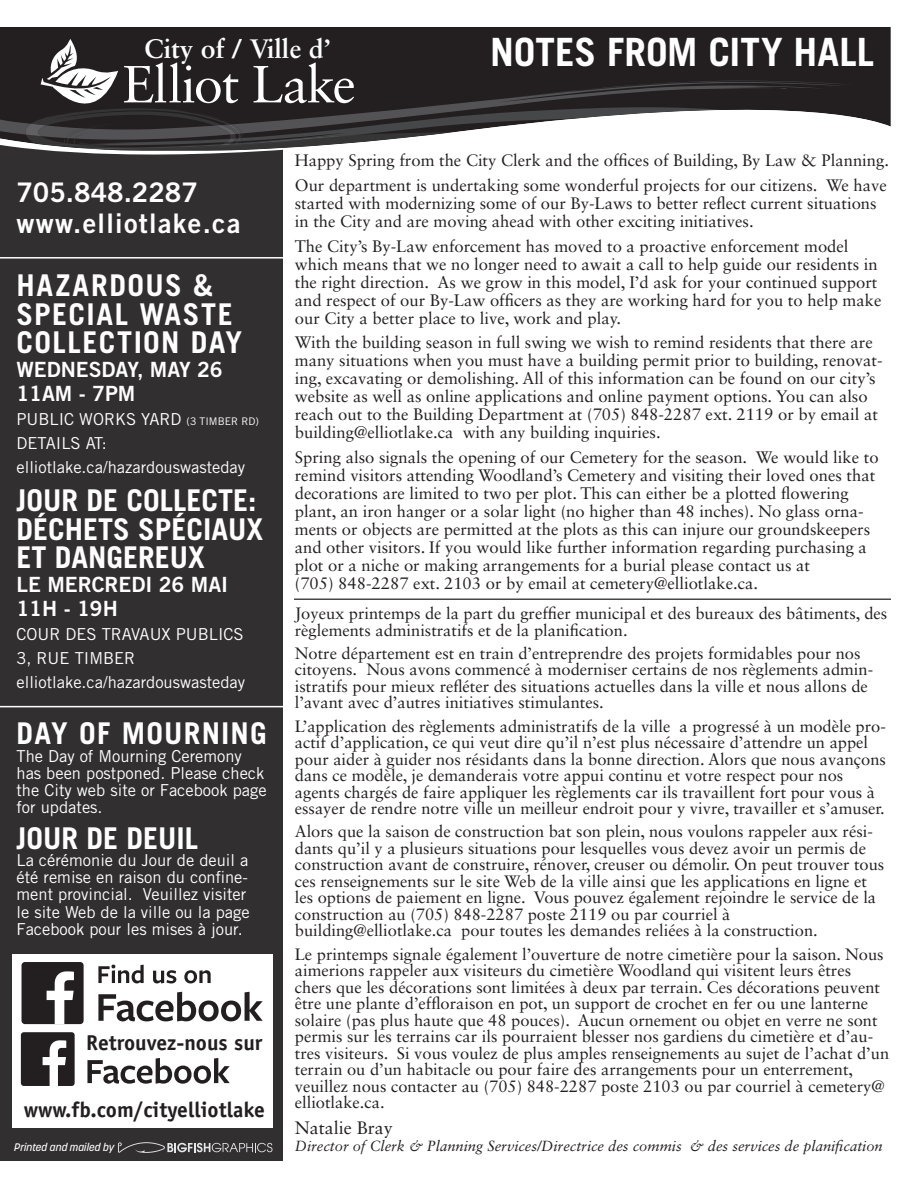
<style>
.page{position:relative;width:918px;height:1188px;background:#fff}
.page>*{position:absolute;margin:0;border:0;box-sizing:border-box;transform-origin:0 0}
.t1{font:700 39px "Trade Gothic LT Std";letter-spacing:.005em;color:#fff}
.t2{font:700 30px/28.5px "Trade Gothic LT Std";color:#fff}
.t3{font:700 30px/28.5px "Trade Gothic LT Std";letter-spacing:.05em;color:#fff}
.t4{font:700 30px "Trade Gothic LT Std";letter-spacing:.04em;color:#fff}
.t5{font:27px/30.8px "Trade Gothic LT Std Bd 2";letter-spacing:.05em;color:#fff}
.t6{font:700 26.7px "Sabon LT Std";color:#fff}
.t7{font:700 21.6px "Officina Sans Std";color:#231f20}
.t8{font:21px/24px "Trade Gothic LT Std Bd 2";color:#fff}
.t9{font:18px "Sabon LT Std";color:#231f20}
.t10{font:16.65px/18px "Sabon LT Std";color:#231f20}
.t11{font:16.5px/16.5px "Sabon LT Std";color:#231f20}
.t12{font:16.5px/17.2px "Trade Gothic LT Std";color:#fff}
.t13{font:italic 14.7px "Sabon LT Std";color:#231f20}
.t14{font:italic 500 10.95px "Korolev";color:#fff}
.s1{font-size:10.5px}
</style>
<div class="page">
<div style="left:0;top:104px;width:283px;height:1057px;background:#312f30"></div>
<svg style="left:118px;top:1142px;width:155px;height:11px"></svg>
<hr style="left:294px;top:598px;width:597px;height:2px;background:#464748">
<svg style="left:54px;top:151px;width:209px;height:4px"></svg>
<svg style="left:0;top:27px;width:891px;height:122px;background:#3a3637"></svg>
<svg style="left:0;top:81px;width:855px;height:59px;fill:#282426"></svg>
<svg style="left:775px;top:88px;width:49px;height:1px"></svg>
<svg style="left:25px;top:39px;width:698px;height:112px"></svg>
<svg style="left:0;top:257px;width:283px;height:450px"></svg>
<div style="left:12px;top:954px;width:261px;height:174px;background:#fff"></div>
<svg style="left:98px;top:965px;width:46px;height:18px"></svg>
<svg style="left:153px;top:970px;width:23px;height:13px"></svg>
<svg style="left:184px;top:970px;width:27px;height:13px"></svg>
<svg style="left:98px;top:992px;width:165px;height:30px"></svg>
<div style="left:22px;top:962px;width:62px;height:62px;background:#231f20;border-radius:3px"></div>
<svg style="left:47px;top:971px;width:27px;height:53px"></svg>
<svg style="left:87px;top:1058px;width:143px;height:26px"></svg>
<div style="left:21px;top:1032px;width:54px;height:54px;background:#231f20;border-radius:3px"></div>
<svg style="left:43px;top:1040px;width:23px;height:46px"></svg>
<h3 class="t6" style="left:144px;top:32px;width:188px">City of / Ville d’</h3>
<h1 class="t1" style="left:490px;top:28px;width:385px">NOTES FROM CITY HALL</h1>
<h3 class="t5" style="left:16px;top:176px;width:226px">705.848.2287 www.elliotlake.ca</h3>
<h2 class="t3" style="left:16px;top:271px;width:227px">HAZARDOUS &amp;<br>SPECIAL WASTE<br>COLLECTION DAY</h2>
<p class="t8" style="left:16px;top:357px;width:208px">WEDNESDAY, MAY 26<br>11AM - 7PM</p>
<p class="t12" style="left:16px;top:407px;width:244px;line-height:24px">PUBLIC WORKS YARD <span class="s1">(3 TIMBER RD)<br></span>DETAILS AT: elliotlake.ca/hazardouswasteday</p>
<h2 class="t2" style="left:16px;top:486px;width:248px">JOUR DE COLLECTE:<br>DÉCHETS SPÉCIAUX<br>ET DANGEREUX</h2>
<p class="t8" style="left:16px;top:573px;width:213px">LE MERCREDI 26 MAI<br>11H - 19H</p>
<p class="t12" style="left:16px;top:622px;width:230px;line-height:24px">COUR DES TRAVAUX PUBLICS<br>3, RUE TIMBER elliotlake.ca/hazardouswasteday</p>
<h2 class="t4" style="left:16px;top:715px;width:252px">DAY OF MOURNING</h2>
<p class="t12" style="left:16px;top:747px;width:252px">The Day of Mourning Ceremony has been postponed. Please check the City web site or Facebook page for updates.</p>
<h2 class="t2" style="left:16px;top:823px;width:183px">JOUR DE DEUIL</h2>
<p class="t12" style="left:16px;top:851px;width:235px">La cérémonie du Jour de deuil a été remise en raison du confine&shy;ment provincial. Veuillez visiter le site Web de la ville ou la page<br>Facebook pour les mises à jour.</p>
<h3 class="t7" style="left:86px;top:1030px;width:178px">Retrouvez-nous sur</h3>
<h3 class="t7" style="left:24px;top:1096px;width:243px">www.fb.com/cityelliotlake</h3>
<p class="t14" style="left:14px;top:1140px;width:102px">Printed and mailed by</p>
<p class="t10" style="left:295px;top:148px;width:596px;line-height:24.8px">Happy Spring from the City Clerk and the offices of Building, By Law &amp; Planning.<br>Our department is undertaking some wonderful projects for our citizens. We have</p>
<p class="t10" style="left:295px;top:194px;width:583px">started with modernizing some of our By-Laws to better reflect current situations in the City and are moving ahead with other exciting initiatives.</p>
<p class="t10" style="left:295px;top:237px;width:588px">The City’s By-Law enforcement has moved to a proactive enforcement model which means that we no longer need to await a call to help guide our residents in the right direction. As we grow in this model, I’d ask for your continued support and respect of our By-Law officers as they are working hard for you to help make our City a better place to live, work and play.</p>
<p class="t10" style="left:295px;top:333px;width:589px">With the building season in full swing we wish to remind residents that there are many situations when you must have a building permit prior to building, renovat&shy;ing, excavating or demolishing. All of this information can be found on our city’s website as well as online applications and online payment options. You can also reach out to the Building Department at (705) 848-2287 ext. 2119 or by email at building@elliotlake.ca with any building inquiries.</p>
<p class="t10" style="left:295px;top:448px;width:585px">Spring also signals the opening of our Cemetery for the season. We would like to remind visitors attending Woodland’s Cemetery and visiting their loved ones that decorations are limited to two per plot. This can either be a plotted flowering plant, an iron hanger or a solar light (no higher than 48 inches). No glass orna&shy;ments or objects are permitted at the plots as this can injure our groundskeepers and other visitors. If you would like further information regarding purchasing a plot or a niche or making arrangements for a burial please contact us at<br>(705) 848-2287 ext. 2103 or by email at cemetery@elliotlake.ca.</p>
<p class="t11" style="left:295px;top:605px;width:594px">Joyeux printemps de la part du greffier municipal et des bureaux des bâtiments, des règlements administratifs et de la planification.</p>
<p class="t11" style="left:295px;top:645px;width:580px">Notre département est en train d’entreprendre des projets formidables pour nos citoyens. Nous avons commencé à moderniser certains de nos règlements admin&shy;istratifs pour mieux refléter des situations actuelles dans la ville et nous allons de l’avant avec d’autres initiatives stimulantes.</p>
<p class="t11" style="left:295px;top:717px;width:593px">L’application des règlements administratifs de la ville a progressé à un modèle pro&shy;actif d’application, ce qui veut dire qu’il n’est plus nécessaire d’attendre un appel pour aider à guider nos résidants dans la bonne direction. Alors que nous avançons dans ce modèle, je demanderais votre appui continu et votre respect pour nos agents chargés de faire appliquer les règlements car ils travaillent fort pour vous à essayer de rendre notre ville un meilleur endroit pour y vivre, travailler et s’amuser.</p>
<p class="t11" style="left:295px;top:823px;width:591px">Alors que la saison de construction bat son plein, nous voulons rappeler aux rési&shy;dants qu’il y a plusieurs situations pour lesquelles vous devez avoir un permis de construction avant de construire, rénover, creuser ou démolir. On peut trouver tous ces renseignements sur le site Web de la ville ainsi que les applications en ligne et les options de paiement en ligne. Vous pouvez également rejoindre le service de la construction au (705) 848-2287 poste 2119 ou par courriel à building@elliotlake.ca pour toutes les demandes reliées à la construction.</p>
<p class="t11" style="left:295px;top:945px;width:596px">Le printemps signale également l’ouverture de notre cimetière pour la saison. Nous aimerions rappeler aux visiteurs du cimetière Woodland qui visitent leurs êtres chers que les décorations sont limitées à deux par terrain. Ces décorations peuvent être une plante d’effloraison en pot, un support de crochet en fer ou une lanterne solaire (pas plus haute que 48 pouces). Aucun ornement ou objet en verre ne sont permis sur les terrains car ils pourraient blesser nos gardiens du cimetière et d’au&shy;tres visiteurs. Si vous voulez de plus amples renseignements au sujet de l’achat d’un terrain ou d’un habitacle ou pour faire des arrangements pour un enterrement, veuillez nous contacter au (705) 848-2287 poste 2103 ou par courriel à cemetery@ elliotlake.ca.</p>
<p class="t9" style="left:295px;top:1117px;width:99px">Natalie Bray</p>
<p class="t13" style="left:295px;top:1137px;width:589px">Director of Clerk &amp; Planning Services/Directrice des commis &amp; des services de planification</p>
</div>
